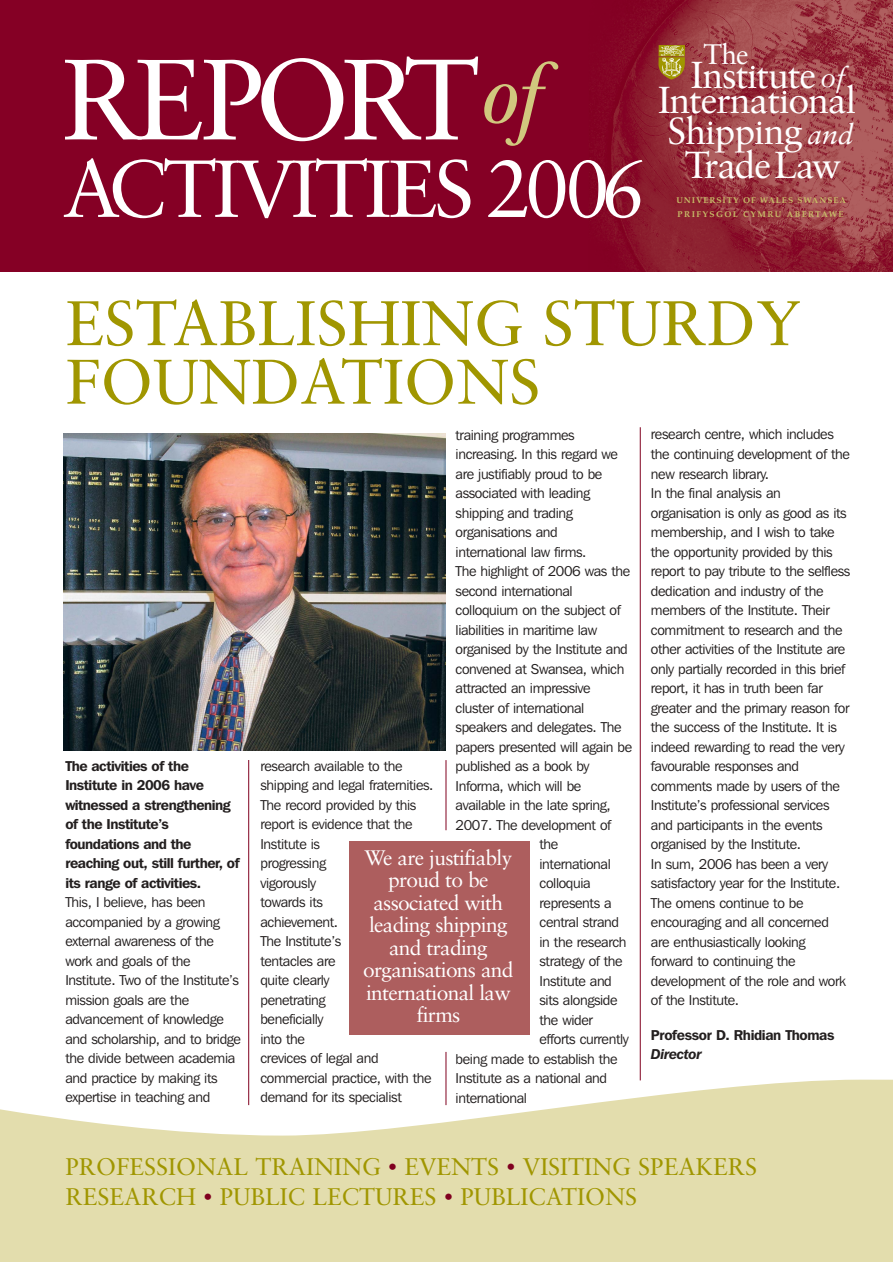
<style>
.page{position:relative;width:893px;height:1262px;background:#fff}
.page>*{position:absolute;margin:0;border:0;box-sizing:border-box;transform-origin:0 0}
.t1{font:114.3px "Sabon";letter-spacing:-.085em;color:#fff}
.t2{font:italic 600 85.05px "New Baskerville IT Cby BT";color:#d1c87e}
.t3{font:80.85px "Sabon";letter-spacing:-.045em;color:#fff}
.t4{font:63px/58.5px "Sabon";color:#a09600}
.t5{font:37.5px "Sabon";letter-spacing:-.03em;color:#fff}
.t6{font:italic 28.2px/56.7px "Sabon";color:#fff;text-align:center}
.t7{font:28.2px "Sabon";color:#fff}
.t8{font:24px/30px "Sabon";color:#a09600}
.t9{font:21px/22.5px "Sabon";letter-spacing:-.035em;color:#fff;text-align:center}
.t10{font:14.25px/19.5px "Franklin Gothic IT Cby BT";letter-spacing:-.025em;color:#231f1f}
.t11{font:600 14.25px/19.5px "Franklin Gothic IT Cby BT";letter-spacing:-.03em;color:#231f1f}
.t12{font:italic 600 14.25px "Franklin Gothic IT Cby BT";letter-spacing:-.025em;color:#231f1f}
.t13{font:700 8.4px/14.2px "Palatino";letter-spacing:.11em;color:#c7be68}
.s1{font-size:18px;color:#80001f}
</style>
<div class="page">
<hr style="left:0;top:0;width:1px;height:1262px;background:#80001f">
<img style="left:0;top:1079px;width:892px;height:183px">
<hr style="left:248px;top:759px;width:1px;height:346px;background:#80001f">
<hr style="left:445px;top:1051px;width:1px;height:54px;background:#80001f">
<hr style="left:445px;top:760px;width:1px;height:70px;background:#80001f">
<hr style="left:639px;top:427px;width:1px;height:653px;background:#80001f">
<div style="left:349px;top:841px;width:180px;height:193px;background:#ad5e5e"></div>
<img style="left:64px;top:434px;width:381px;height:316px">
<img style="left:1px;top:0;width:891px;height:272px">
<svg style="left:706px;top:116px;width:9px;height:9px"></svg>
<svg style="left:778px;top:85px;width:9px;height:9px"></svg>
<svg style="left:748px;top:60px;width:10px;height:9px"></svg>
<svg style="left:755px;top:116px;width:9px;height:9px"></svg>
<svg style="left:658px;top:45px;width:26px;height:35px"></svg>
<h1 class="t1" style="left:61px;top:52px;width:420px">REPORT</h1>
<h3 class="t3" style="left:62px;top:155px;width:585px">ACTIVITIES 2006</h3>
<h2 class="t2" style="left:483px;top:60px;width:63px">of</h2>
<h3 class="t7" style="left:703px;top:42px;width:47px">The</h3>
<h3 class="t5" style="left:690px;top:59px;width:127px">Institute</h3>
<h3 class="t6" style="left:807px;top:52px;width:47px">of and</h3>
<h3 class="t5" style="left:684px;top:150px;width:157px">TradeLaw</h3>
<h3 class="t5" style="left:657px;top:85px;width:200px">International</h3>
<h3 class="t5" style="left:667px;top:116px;width:137px">Shipping</h3>
<p class="t13" style="left:676px;top:193px;width:171px">UNIVERSITY OF WALES SWANSEA<br>PRIFYSGOL CYMRU ABERTAWE</p>
<h3 class="t4" style="left:65px;top:299px;width:737px">ESTABLISHING STURDY<br>FOUNDATIONS</h3>
<p class="t11" style="left:65px;top:757px;width:176px">The activities of the<br>Institute in 2006 have witnessed a strengthening of the Institute’s foundations and the reaching out, still further, of its range of activities.</p>
<p class="t10" style="left:65px;top:893px;width:177px">This, I believe, has been accompanied by a growing external awareness of the work and goals of the<br>Institute. Two of the Institute’s mission goals are the advancement of knowledge and scholarship, and to bridge the divide between academia and practice by making its expertise in teaching and</p>
<p class="t10" style="left:455px;top:426px;width:120px">training programmes</p>
<p class="t10" style="left:455px;top:445px;width:164px">increasing. In this regard we</p>
<p class="t10" style="left:455px;top:465px;width:148px">are justifiably proud to be</p>
<p class="t10" style="left:455px;top:484px;width:136px">associated with leading</p>
<p class="t10" style="left:455px;top:504px;width:119px">shipping and trading</p>
<p class="t10" style="left:455px;top:523px;width:104px">organisations and</p>
<p class="t10" style="left:455px;top:543px;width:132px">international law firms.</p>
<p class="t10" style="left:455px;top:562px;width:176px">The highlight of 2006 was the</p>
<p class="t10" style="left:455px;top:582px;width:119px">second international</p>
<p class="t10" style="left:455px;top:601px;width:166px">colloquium on the subject of</p>
<p class="t10" style="left:455px;top:621px;width:143px">liabilities in maritime law</p>
<p class="t10" style="left:455px;top:640px;width:174px">organised by the Institute and</p>
<p class="t10" style="left:455px;top:660px;width:170px">convened at Swansea, which</p>
<p class="t10" style="left:455px;top:679px;width:136px">attracted an impressive</p>
<p class="t10" style="left:455px;top:699px;width:130px">cluster of international</p>
<p class="t10" style="left:455px;top:718px;width:167px">speakers and delegates. The</p>
<p class="t10" style="left:455px;top:738px;width:178px">papers presented will again be</p>
<p class="t10" style="left:455px;top:757px;width:135px">published as a book by</p>
<p class="t10" style="left:455px;top:777px;width:127px">Informa, which will be</p>
<p class="t10" style="left:455px;top:796px;width:156px">available in the late spring,</p>
<p class="t10" style="left:455px;top:816px;width:157px">2007. The development of</p>
<p class="t10" style="left:539px;top:835px;width:20px">the</p>
<p class="t10" style="left:539px;top:855px;width:73px">international</p>
<p class="t10" style="left:539px;top:874px;width:53px">colloquia</p>
<p class="t10" style="left:539px;top:894px;width:74px">represents a</p>
<p class="t10" style="left:539px;top:913px;width:81px">central strand</p>
<p class="t10" style="left:539px;top:933px;width:88px">in the research</p>
<p class="t10" style="left:539px;top:952px;width:85px">strategy of the</p>
<p class="t10" style="left:539px;top:972px;width:74px">Institute and</p>
<p class="t10" style="left:539px;top:991px;width:80px">sits alongside</p>
<p class="t10" style="left:539px;top:1011px;width:55px">the wider</p>
<p class="t10" style="left:539px;top:1030px;width:91px">efforts currently</p>
<p class="t10" style="left:455px;top:1050px;width:163px">being made to establish the</p>
<p class="t10" style="left:455px;top:1069px;width:153px">Institute as a national and</p>
<p class="t10" style="left:455px;top:1089px;width:73px">international</p>
<p class="t10" style="left:260px;top:757px;width:174px">research available to the shipping and legal fraternities.<br>The record provided by this report is evidence that the<br>Institute is<br>progressing<br>vigorously<br>towards its<br>achievement.<br>The Institute’s<br>tentacles are<br>quite clearly<br>penetrating<br>beneficially<br>into the<br>crevices of legal and commercial practice, with the demand for its specialist</p>
<h3 class="t9" style="left:363px;top:847px;width:152px">We are justifiably proud to be associated with leading shipping and trading organisations and international law firms</h3>
<p class="t10" style="left:650px;top:426px;width:201px">research centre, which includes the continuing development of the new research library.<br>In the final analysis an organisation is only as good as its membership, and I wish to take the opportunity provided by this report to pay tribute to the selfless dedication and industry of the members of the Institute. Their commitment to research and the other activities of the Institute are only partially recorded in this brief report, it has in truth been far greater and the primary reason for the success of the Institute. It is indeed rewarding to read the very favourable responses and comments made by users of the<br>Institute’s professional services and participants in the events organised by the Institute.<br>In sum, 2006 has been a very satisfactory year for the Institute.<br>The omens continue to be encouraging and all concerned are enthusiastically looking forward to continuing the development of the role and work of the Institute.</p>
<p class="t11" style="left:650px;top:1026px;width:185px">Professor D. Rhidian Thomas</p>
<p class="t12" style="left:650px;top:1049px;width:52px">Director</p>
<h3 class="t8" style="left:65px;top:1153px;width:692px">PROFESSIONAL TRAINING <span class="s1">•</span> EVENTS <span class="s1">•</span> VISITING SPEAKERS<br>RESEARCH <span class="s1">•</span> PUBLIC LECTURES <span class="s1">•</span> PUBLICATIONS</h3>
</div>
